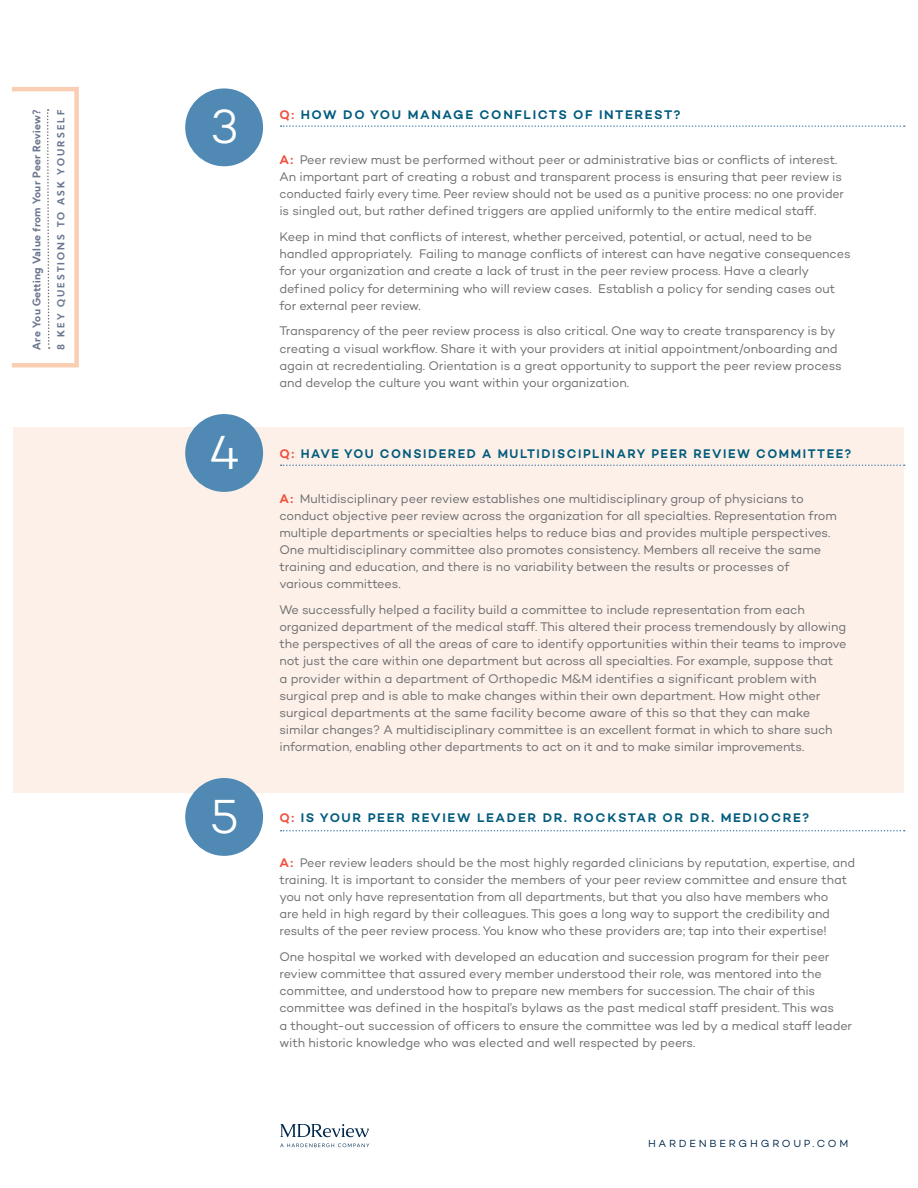
<style>
.page{position:relative;width:918px;height:1188px;background:#fff}
.page>*{position:absolute;margin:0;border:0;box-sizing:border-box;transform-origin:0 0}
.t1{font:300 48.75px "Campton";color:#fff}
.t2{font:12.75px/17.1px "Campton";letter-spacing:-.01em;color:#6c6d70}
.question{font:600 12.75px "Campton";letter-spacing:.13em;color:#005b7d}
.question-2{font:600 12.75px "Campton";letter-spacing:.13em;color:#005b7d;scale:.96 1}
.t3{font:700 10.5px "Kumbh Sans";letter-spacing:.03em;color:#6b768f}
.section_head{font:10.5px "Campton";letter-spacing:.26em;color:#00284c}
.t4{font:700 9.75px "Kumbh Sans";letter-spacing:.22em;color:#6b768f}
.s1{color:#ee4f3d}
.s2{font-weight:600;color:#ee4f3d}
</style>
<div class="page">
<div style="left:14px;top:428px;width:890px;height:365px;background:#fdf0e8"></div>
<svg style="left:280px;top:1124px;width:89px;height:13px"></svg>
<svg style="left:280px;top:1143px;width:89px;height:4px"></svg>
<div style="left:185px;top:88px;width:78px;height:78px;background:#5089b4;border-radius:50%"></div>
<div style="left:185px;top:414px;width:78px;height:78px;background:#5089b4;border-radius:50%"></div>
<div style="left:185px;top:778px;width:78px;height:78px;background:#5089b4;border-radius:50%"></div>
<svg style="left:281px;top:125px;width:624px;height:2px"></svg>
<svg style="left:281px;top:465px;width:624px;height:1px"></svg>
<svg style="left:281px;top:830px;width:624px;height:1px"></svg>
<div style="left:10px;top:87px;width:69px;height:281px;border:4px solid #f9ceb3"></div>
<svg style="left:47px;top:109px;width:3px;height:240px"></svg>
<p class="t3" style="left:30px;top:350px;width:242px;rotate:-90deg">Are You Getting Value from Your Peer Review?</p>
<p class="t4" style="left:55px;top:350px;width:241px;rotate:-90deg">8 KEY QUESTIONS TO ASK YOURSELF</p>
<p class="t1" style="left:211px;top:96px;width:29px">3</p>
<p class="t1" style="left:209px;top:422px;width:33px">4</p>
<p class="t1" style="left:210px;top:786px;width:30px">5</p>
<p class="question" style="left:279px;top:107px;width:403px"><span class="s1">Q:</span> HOW DO YOU MANAGE CONFLICTS OF INTEREST?</p>
<p class="t2" style="left:279px;top:150px;width:566px"><span class="s2">A:</span> Peer review must be performed without peer or administrative bias or conflicts of interest.<br>An important part of creating a robust and transparent process is ensuring that peer review is conducted fairly every time. Peer review should not be used as a punitive process: no one provider is singled out, but rather defined triggers are applied uniformly to the entire medical staff.</p>
<p class="t2" style="left:279px;top:228px;width:573px">Keep in mind that conflicts of interest, whether perceived, potential, or actual, need to be handled appropriately. Failing to manage conflicts of interest can have negative consequences for your organization and create a lack of trust in the peer review process. Have a clearly defined policy for determining who will review cases. Establish a policy for sending cases out for external peer review.</p>
<p class="t2" style="left:279px;top:322px;width:564px">Transparency of the peer review process is also critical. One way to create transparency is by creating a visual workflow. Share it with your providers at initial appointment/onboarding and again at recredentialing. Orientation is a great opportunity to support the peer review process and develop the culture you want within your organization.</p>
<p class="question-2" style="left:279px;top:446px;width:597px"><span class="s1">Q:</span> HAVE YOU CONSIDERED A MULTIDISCIPLINARY PEER REVIEW COMMITTEE?</p>
<p class="t2" style="left:279px;top:489px;width:559px"><span class="s2">A:</span> Multidisciplinary peer review establishes one multidisciplinary group of physicians to conduct objective peer review across the organization for all specialties. Representation from multiple departments or specialties helps to reduce bias and provides multiple perspectives.<br>One multidisciplinary committee also promotes consistency. Members all receive the same training and education, and there is no variability between the results or processes of<br>various committees.</p>
<p class="t2" style="left:279px;top:601px;width:569px">We successfully helped a facility build a committee to include representation from each organized department of the medical staff. This altered their process tremendously by allowing the perspectives of all the areas of care to identify opportunities within their teams to improve not just the care within one department but across all specialties. For example, suppose that<br>a provider within a department of Orthopedic M&amp;M identifies a significant problem with surgical prep and is able to make changes within their own department. How might other surgical departments at the same facility become aware of this so that they can make similar changes? A multidisciplinary committee is an excellent format in which to share such information, enabling other departments to act on it and to make similar improvements.</p>
<p class="question" style="left:279px;top:810px;width:531px"><span class="s1">Q:</span> IS YOUR PEER REVIEW LEADER DR. ROCKSTAR OR DR. MEDIOCRE?</p>
<p class="t2" style="left:279px;top:854px;width:577px"><span class="s2">A:</span> Peer review leaders should be the most highly regarded clinicians by reputation, expertise, and training. It is important to consider the members of your peer review committee and ensure that you not only have representation from all departments, but that you also have members who<br>are held in high regard by their colleagues. This goes a long way to support the credibility and results of the peer review process. You know who these providers are; tap into their expertise!</p>
<p class="t2" style="left:279px;top:948px;width:574px">One hospital we worked with developed an education and succession program for their peer review committee that assured every member understood their role, was mentored into the committee, and understood how to prepare new members for succession. The chair of this committee was defined in the hospital’s bylaws as the past medical staff president. This was<br>a thought-out succession of officers to ensure the committee was led by a medical staff leader with historic knowledge who was elected and well respected by peers.</p>
<p class="section_head" style="left:648px;top:1136px;width:202px">HARDENBERGHGROUP.COM</p>
</div>
